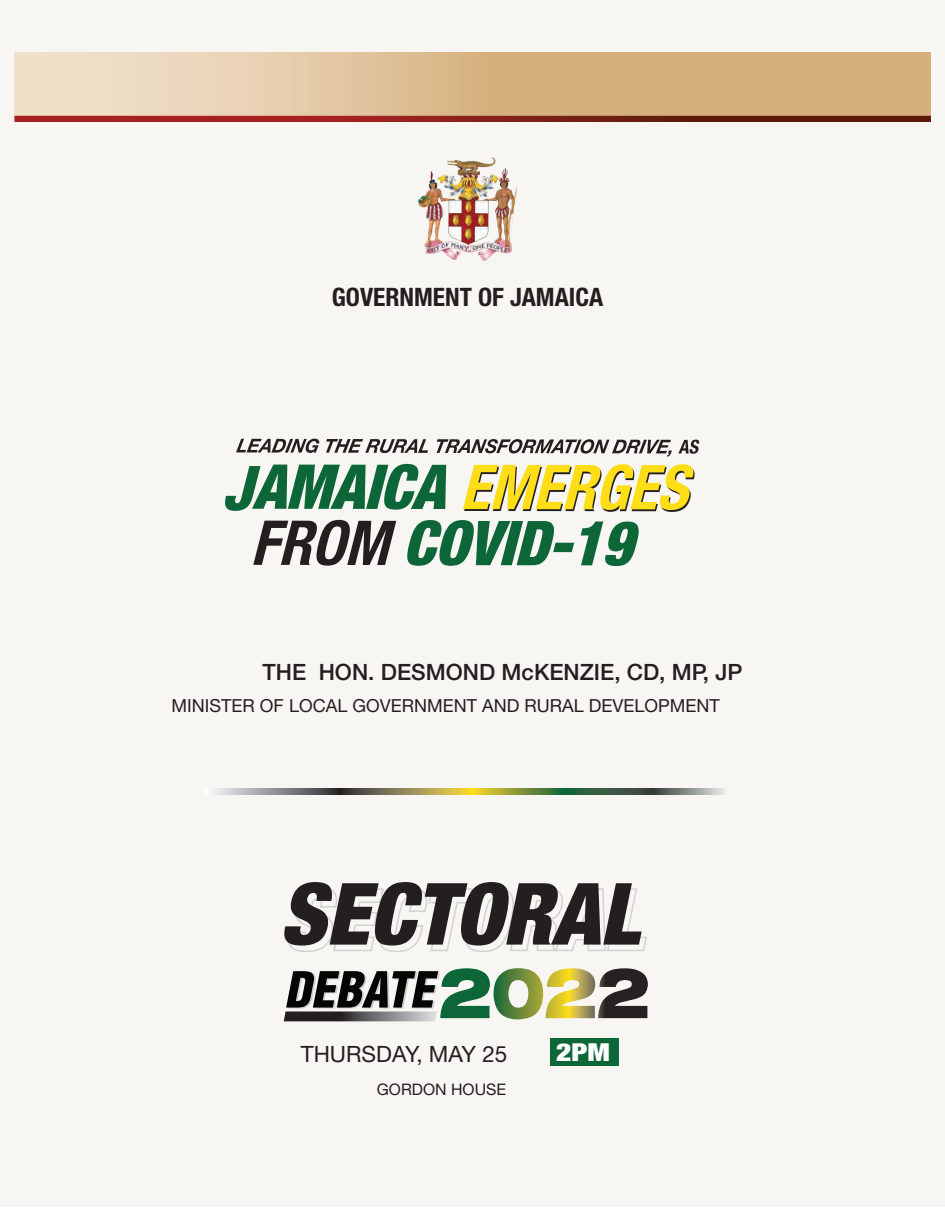
<style>
.page{position:relative;width:945px;height:1215px;background:#fff}
.page>*{position:absolute;margin:0;border:0;box-sizing:border-box;transform-origin:0 0}
.t1{font:700 condensed 25.5px "Helvetica Neue";color:#231f20}
.t2{font:900 condensed 24.75px "Helvetica Neue";color:#fff;scale:1.2 1}
.t3{font:500 22.5px "Helvetica Neue";color:#231f20}
.t4{font:22.5px "Helvetica Neue";color:#231f20}
.t5{font:18px "Helvetica Neue";color:#231f20}
.t6{font:15.9px "Helvetica Neue";color:#231f20}
</style>
<div class="page">
<div style="left:0;top:0;width:945px;height:1206px;background:#f7f6f2"></div>
<svg style="left:14px;top:52px;width:917px;height:64px"></svg>
<svg style="left:14px;top:116px;width:917px;height:6px"></svg>
<svg style="left:284px;top:968px;width:364px;height:53px"></svg>
<img style="left:418px;top:157px;width:99px;height:103px">
<div style="left:551px;top:1039px;width:68px;height:27px;background:#0c6638"></div>
<svg style="left:205px;top:789px;width:520px;height:5px"></svg>
<svg style="left:236px;top:439px;width:83px;height:14px"></svg>
<svg style="left:326px;top:439px;width:102px;height:14px"></svg>
<svg style="left:437px;top:439px;width:235px;height:18px"></svg>
<svg style="left:678px;top:440px;width:21px;height:14px"></svg>
<svg style="left:225px;top:464px;width:221px;height:47px"></svg>
<svg style="left:463px;top:464px;width:232px;height:48px"></svg>
<svg style="left:253px;top:520px;width:143px;height:46px"></svg>
<svg style="left:407px;top:520px;width:167px;height:46px"></svg>
<svg style="left:581px;top:522px;width:58px;height:44px"></svg>
<svg style="left:284px;top:882px;width:363px;height:70px"></svg>
<p class="t1" style="left:332px;top:282px;width:273px">GOVERNMENT OF JAMAICA</p>
<p class="t3" style="left:263px;top:664px;width:482px">THE HON. DESMOND McKENZIE, CD, MP, JP</p>
<p class="t5" style="left:172px;top:695px;width:550px">MINISTER OF LOCAL GOVERNMENT AND RURAL DEVELOPMENT</p>
<p class="t4" style="left:301px;top:1041px;width:208px">THURSDAY, MAY 25</p>
<p class="t6" style="left:377px;top:1080px;width:131px">GORDON HOUSE</p>
<p class="t2" style="left:556px;top:1038px;width:46px">2PM</p>
</div>
